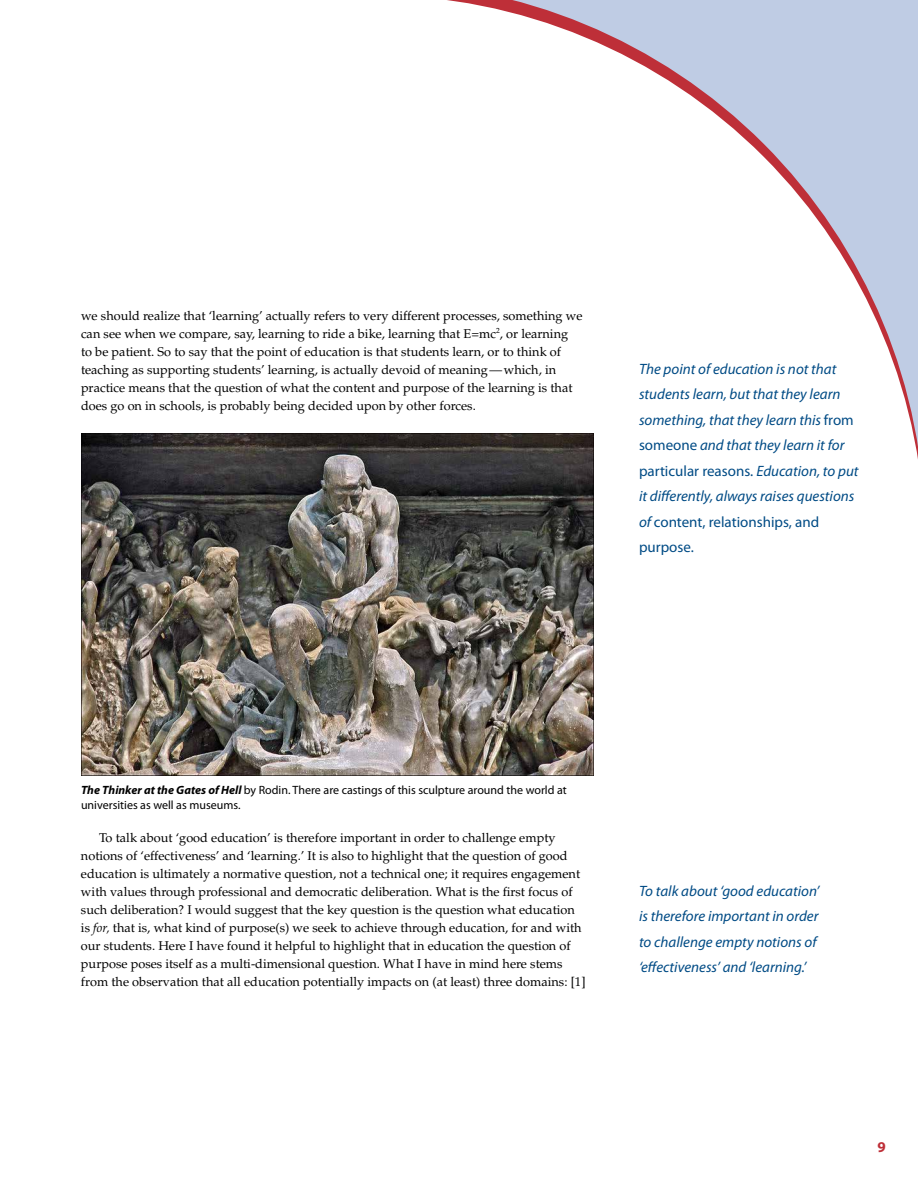
<style>
.page{position:relative;width:918px;height:1188px;background:#fff}
.page>*{position:absolute;margin:0;border:0;box-sizing:border-box;transform-origin:0 0}
.t1{font:italic 15px/25.5px "Myriad Pro";color:#004b85}
.t2{font:700 15px "Myriad Pro";color:#be2f38}
.t3{font:12.75px/18px "Palatino";color:#000}
.t4{font:12px/15px "Myriad Pro";color:#000}
.s1{font-style:normal}
.s2{font-weight:700;font-style:italic}
.s3{font-style:italic}
</style>
<div class="page">
<svg style="left:374px;top:0;width:544px;height:459px"></svg>
<img style="left:81px;top:434px;width:513px;height:341px">
<p class="t3" style="left:81px;top:306px;width:503px">we should realize that ‘learning’ actually refers to very different processes, something we can see when we compare, say, learning to ride a bike, learning that E=mc<sup>2</sup>, or learning<br>to be patient. So to say that the point of education is that students learn, or to think of teaching as supporting students’ learning, is actually devoid of meaning—which, in practice means that the question of what the content and purpose of the learning is that does go on in schools, is probably being decided upon by other forces.</p>
<p class="t1" style="left:639px;top:355px;width:221px">The point of education is not that students learn, but that they learn something, that they learn this <span class="s1">from someone</span> and that they learn it for <span class="s1">particular reasons.</span> Education, to put it differently, always raises questions of <span class="s1">content, relationships, and purpose.</span></p>
<p class="t4" style="left:81px;top:782px;width:487px"><span class="s2">The Thinker at the Gates of Hell</span> by Rodin. There are castings of this sculpture around the world at universities as well as museums.</p>
<p class="t3" style="left:81px;top:828px;width:506px;text-indent:18px">To talk about ‘good education’ is therefore important in order to challenge empty notions of ‘effectiveness’ and ‘learning.’ It is also to highlight that the question of good education is ultimately a normative question, not a technical one; it requires engagement with values through professional and democratic deliberation. What is the first focus of such deliberation? I would suggest that the key question is the question what education is <span class="s3">for,</span> that is, what kind of purpose(s) we seek to achieve through education, for and with our students. Here I have found it helpful to highlight that in education the question of purpose poses itself as a multi-dimensional question. What I have in mind here stems from the observation that all education potentially impacts on (at least) three domains: [1]</p>
<p class="t1" style="left:639px;top:877px;width:182px">To talk about ‘good education’ is therefore important in order to challenge empty notions of ‘effectiveness’ and ‘learning.’</p>
<p class="t2" style="left:877px;top:1137px;width:10px">9</p>
</div>
